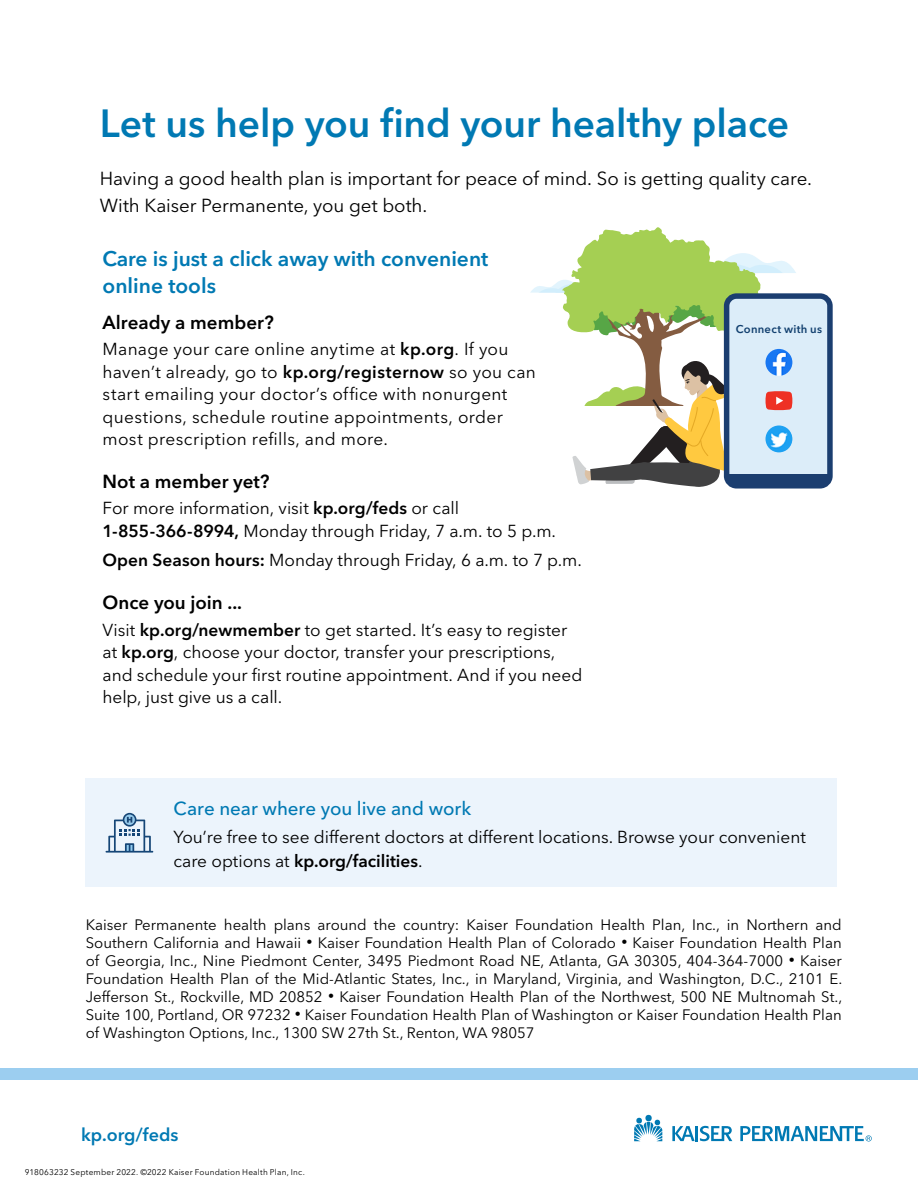
<style>
.page{position:relative;width:918px;height:1188px;background:#fff}
.page>*{position:absolute;margin:0;border:0;box-sizing:border-box;transform-origin:0 0}
.Intro_copy{font:600 39px "Avenir Next LT Pro";letter-spacing:-.005em;color:#0079b3}
.Headline_22_27{font:600 21px/27px "Avenir Next LT Pro";color:#0079b3}
.Intro_copy-2{font:18.75px/27px "Avenir Next LT Pro";letter-spacing:-.005em;color:#000}
.Body_11_5_16{font:600 18.75px "Avenir Next LT Pro";color:#000}
.t1{font:500 18.75px "Avenir Next LT Pro";letter-spacing:-.005em;color:#0079b3}
.t2{font:600 18px "Avenir Next LT Pro";letter-spacing:.005em;color:#0079b3}
.Body_11_15{font:17.25px/22.5px "Avenir Next LT Pro";letter-spacing:.005em;color:#000}
.t3{font:15px/18px "Avenir Next LT Pro";color:#000;text-align:justify}
.Body_11_15-2{font:600 11.25px "Avenir Next LT Pro";letter-spacing:.025em;color:#12406f}
.t4{font:8.25px "Avenir Next LT Pro";letter-spacing:.025em;color:#000}
.s1{font-weight:600}
.s2{font-size:12px}
</style>
<div class="page">
<div style="left:0;top:1068px;width:918px;height:12px;background:#9ccef0"></div>
<svg style="left:634px;top:1117px;width:28px;height:24px"></svg>
<div style="left:645px;top:1115px;width:7px;height:6px;background:#0079b3;border-radius:50%"></div>
<svg style="left:672px;top:1126px;width:60px;height:15px"></svg>
<svg style="left:740px;top:1126px;width:132px;height:15px"></svg>
<div style="left:727px;top:296px;width:103px;height:190px;background:#dcedf9;border-radius:10px"></div>
<div style="left:724px;top:293px;width:109px;height:196px;border:5px solid #1b3e70;border-radius:10px"></div>
<div style="left:728px;top:475px;width:101px;height:9px;background:#1b3e70"></div>
<svg style="left:530px;top:227px;width:266px;height:262px"></svg>
<img style="left:765px;top:425px;width:27px;height:27px;border-radius:13px">
<img style="left:765px;top:349px;width:27px;height:27px;border-radius:13px">
<div style="left:86px;top:779px;width:751px;height:108px;background:#ecf4fc"></div>
<svg style="left:106px;top:813px;width:47px;height:40px"></svg>
<p class="Intro_copy" style="left:100px;top:100px;width:691px">Let us help you find your healthy place</p>
<p class="Intro_copy-2" style="left:100px;top:165px;width:714px">Having a good health plan is important for peace of mind. So is getting quality care.<br>With Kaiser Permanente, you get both.</p>
<p class="Headline_22_27" style="left:103px;top:245px;width:387px">Care is just a click away with convenient online tools</p>
<p class="Body_11_5_16" style="left:103px;top:311px;width:173px">Already a member?</p>
<p class="Body_11_15" style="left:103px;top:338px;width:435px">Manage your care online anytime at <span class="s1">kp.org</span>. If you haven’t already, go to <span class="s1">kp.org/registernow</span> so you can start emailing your doctor’s office with nonurgent questions, schedule routine appointments, order most prescription refills, and more.</p>
<p class="Body_11_5_16" style="left:103px;top:470px;width:169px">Not a member yet?</p>
<p class="Body_11_15" style="left:103px;top:497px;width:455px">For more information, visit <span class="s1">kp.org/feds</span> or call<br><span class="s1">1-855-366-8994,</span> Monday through Friday, 7 a.m. to 5 p.m.</p>
<p class="Body_11_15" style="left:103px;top:549px;width:481px"><span class="s1">Open Season hours:</span> Monday through Friday, 6 a.m. to 7 p.m.</p>
<p class="Body_11_5_16" style="left:103px;top:591px;width:141px">Once you join ...</p>
<p class="Body_11_15" style="left:103px;top:618px;width:481px">Visit <span class="s1">kp.org/newmember</span> to get started. It’s easy to register at <span class="s1">kp.org</span>, choose your doctor, transfer your prescriptions, and schedule your first routine appointment. And if you need help, just give us a call.</p>
<p class="Body_11_15-2" style="left:736px;top:322px;width:88px">Connect with us</p>
<p class="t1" style="left:174px;top:797px;width:299px">Care near where you live and work</p>
<p class="Body_11_15" style="left:174px;top:825px;width:634px;line-height:24px">You’re free to see different doctors at different locations. Browse your convenient care options at <span class="s1">kp.org/facilities</span>.</p>
<p class="t3" style="left:86px;top:916px;width:758px">Kaiser Permanente health plans around the country: Kaiser Foundation Health Plan, Inc., in Northern and Southern California and Hawaii <span class="s2">•</span> Kaiser Foundation Health Plan of Colorado <span class="s2">•</span> Kaiser Foundation Health Plan of Georgia, Inc., Nine Piedmont Center, 3495 Piedmont Road NE, Atlanta, GA 30305, 404-364-7000 <span class="s2">•</span> Kaiser Foundation Health Plan of the Mid-Atlantic States, Inc., in Maryland, Virginia, and Washington, D.C., 2101 E.<br>Jefferson St., Rockville, MD 20852 <span class="s2">•</span> Kaiser Foundation Health Plan of the Northwest, 500 NE Multnomah St., Suite 100, Portland, OR 97232 <span class="s2">•</span> Kaiser Foundation Health Plan of Washington or Kaiser Foundation Health Plan of Washington Options, Inc., 1300 SW 27th St., Renton, WA 98057</p>
<p class="t2" style="left:81px;top:1124px;width:99px">kp.org/feds</p>
<p class="t4" style="left:25px;top:1167px;width:282px">918063232 September 2022. ©2022 Kaiser Foundation Health Plan, Inc.</p>
</div>
